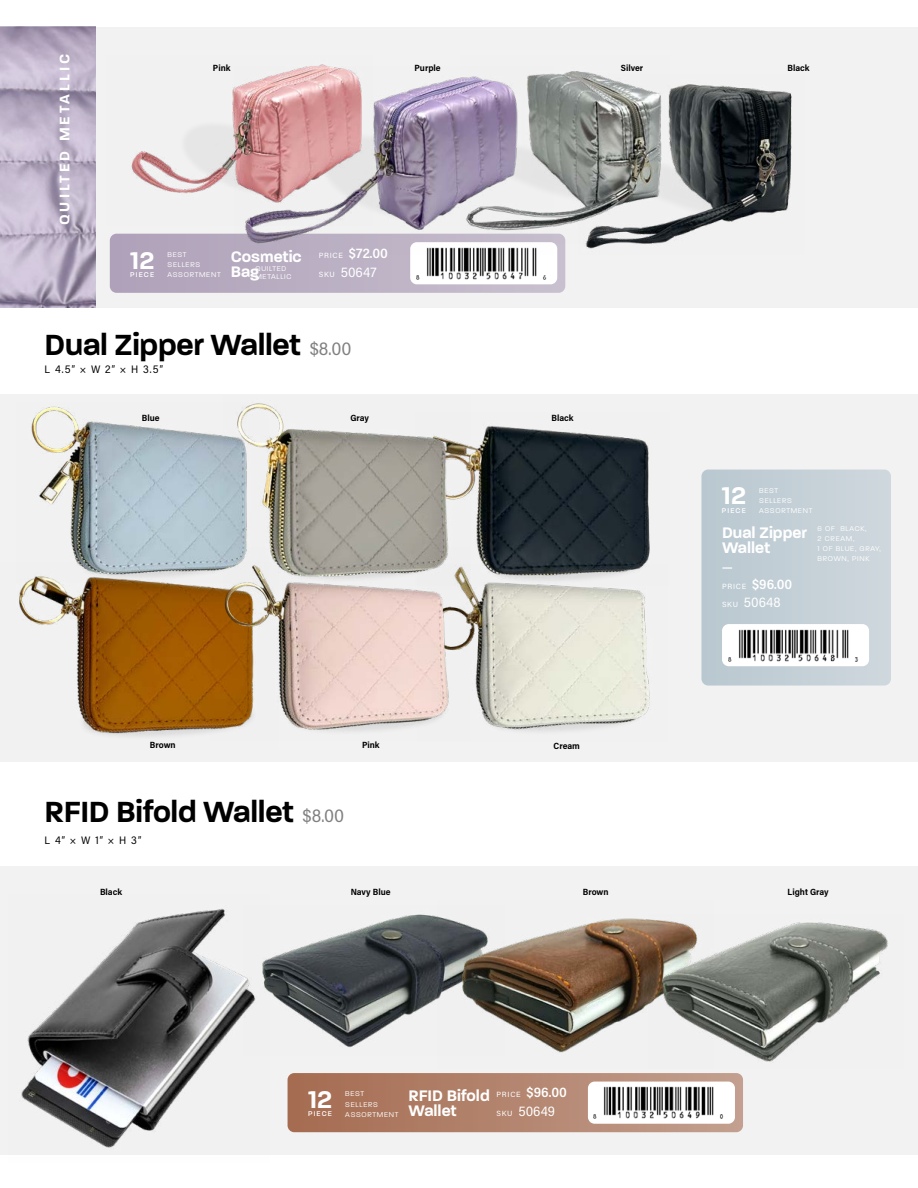
<style>
.page{position:relative;width:918px;height:1188px;background:#fff}
.page>*{position:absolute;margin:0;border:0;box-sizing:border-box;transform-origin:0 0}
.t1{font:600 31.5px "Paralucent";letter-spacing:-.01em;color:#000}
.t2{font:600 26.25px "Paralucent";color:#fff}
.t3{font:600 16.5px/15px "Paralucent";color:#fff}
.t4{font:600 15px "Paralucent";letter-spacing:.2em;color:#fff}
.t5{font:10.8px "Acumin Pro Semi Cond";color:#000}
.t6{font:700 9px "Acumin Pro Semi Cond";color:#000}
.t7{font:300 7.5px/10.2px "Paralucent";letter-spacing:.1em;color:#fff}
.t8{font:7.5px/18.8px "Acumin Pro";color:#fff}
.t9{font:500 7.5px "Paralucent";letter-spacing:.15em;color:#fff}
.s1{font-family:"Acumin Pro Semi Cond";font-weight:600;font-size:13.5px}
.s2{font-family:"Acumin Pro Semi Cond";font-size:13.5px}
.s3{font-family:"Acumin Pro Semi Cond";font-weight:400;font-size:18px;color:#808080}
</style>
<div class="page">
<div style="left:0;top:27px;width:918px;height:281px;background:#f2f2f2"></div>
<div style="left:0;top:866px;width:918px;height:289px;background:#f2f2f2"></div>
<img style="left:0;top:27px;width:95px;height:281px">
<div style="left:0;top:394px;width:918px;height:367px;background:#f2f2f2"></div>
<div style="left:288px;top:1073px;width:455px;height:59px;background:linear-gradient(to right,#a46a4e,#c6a696);border-radius:7px"></div>
<img style="left:588px;top:1082px;width:147px;height:42px">
<div style="left:110px;top:234px;width:455px;height:59px;background:linear-gradient(to right,#ad9fb8,#cdc5d3);border-radius:7px"></div>
<img style="left:410px;top:243px;width:147px;height:41px">
<div style="left:701px;top:470px;width:190px;height:216px;background:#c4cfd6;border-radius:7px"></div>
<img style="left:722px;top:624px;width:147px;height:42px">
<svg style="left:722px;top:567px;width:10px;height:2px"></svg>
<svg style="left:167px;top:233px;width:67px;height:5px"></svg>
<img style="left:234px;top:77px;width:320px;height:178px">
<img style="left:131px;top:64px;width:241px;height:161px">
<img style="left:461px;top:71px;width:136px;height:172px">
<img style="left:578px;top:75px;width:214px;height:174px">
<img style="left:19px;top:582px;width:191px;height:155px">
<img style="left:470px;top:586px;width:180px;height:146px">
<img style="left:210px;top:587px;width:260px;height:145px">
<img style="left:27px;top:406px;width:197px;height:176px">
<img style="left:470px;top:426px;width:180px;height:160px">
<img style="left:224px;top:403px;width:246px;height:187px">
<img style="left:21px;top:908px;width:223px;height:240px">
<img style="left:244px;top:914px;width:193px;height:134px">
<img style="left:437px;top:916px;width:212px;height:137px">
<img style="left:649px;top:919px;width:239px;height:143px">
<h3 class="t4" style="left:56px;top:225px;width:173px;rotate:-90deg">QUILTED METALLIC</h3>
<p class="t6" style="left:213px;top:61px;width:19px">Pink</p>
<p class="t6" style="left:415px;top:61px;width:28px">Purple</p>
<p class="t6" style="left:621px;top:61px;width:24px">Silver</p>
<p class="t6" style="left:788px;top:61px;width:24px">Black</p>
<h2 class="t2" style="left:130px;top:244px;width:26px">12</h2>
<p class="t9" style="left:130px;top:270px;width:25px">PIECE</p>
<p class="t7" style="left:168px;top:250px;width:55px">BEST<br>SELLERS<br>ASSORTMENT</p>
<h3 class="t3" style="left:231px;top:249px;width:72px">Cosmetic<br>Bag</h3>
<p class="t8" style="left:319px;top:246px;width:71px">PRICE <span class="s1">$72.00<br></span>SKU <span class="s2">50647</span></p>
<p class="t7" style="left:255px;top:265px;width:38px;line-height:7.5px">QUILTED<br>METALLIC</p>
<h1 class="t1" style="left:45px;top:326px;width:308px">Dual Zipper Wallet <span class="s3">$8.00</span></h1>
<h3 class="t5" style="left:45px;top:362px;width:120px">L 4.5” × W 2” × H 3.5”</h3>
<p class="t6" style="left:142px;top:411px;width:19px">Blue</p>
<p class="t6" style="left:350px;top:411px;width:20px">Gray</p>
<p class="t6" style="left:552px;top:411px;width:24px">Black</p>
<p class="t6" style="left:150px;top:739px;width:27px">Brown</p>
<p class="t6" style="left:362px;top:739px;width:19px">Pink</p>
<p class="t6" style="left:554px;top:739px;width:28px">Cream</p>
<h1 class="t1" style="left:45px;top:793px;width:301px">RFID Bifold Wallet <span class="s3">$8.00</span></h1>
<h3 class="t5" style="left:45px;top:833px;width:98px">L 4” × W 1” × H 3”</h3>
<h2 class="t2" style="left:722px;top:480px;width:26px">12</h2>
<p class="t9" style="left:722px;top:506px;width:25px">PIECE</p>
<h3 class="t3" style="left:722px;top:525px;width:87px">Dual Zipper<br>Wallet</h3>
<p class="t8" style="left:722px;top:576px;width:72px">PRICE <span class="s1">$96.00<br></span>SKU <span class="s2">50648</span></p>
<p class="t7" style="left:759px;top:485px;width:55px">BEST<br>SELLERS<br>ASSORTMENT</p>
<p class="t7" style="left:818px;top:524px;width:65px">6 OF BLACK,<br>2 CREAM,<br>1 OF BLUE, GRAY,<br>BROWN, PINK</p>
<p class="t6" style="left:100px;top:885px;width:24px">Black</p>
<p class="t6" style="left:351px;top:886px;width:41px">Navy Blue</p>
<p class="t6" style="left:583px;top:886px;width:27px">Brown</p>
<p class="t6" style="left:788px;top:886px;width:43px">Light Gray</p>
<h2 class="t2" style="left:308px;top:1084px;width:26px">12</h2>
<p class="t9" style="left:308px;top:1109px;width:25px">PIECE</p>
<p class="t7" style="left:345px;top:1089px;width:55px">BEST<br>SELLERS<br>ASSORTMENT</p>
<h3 class="t3" style="left:409px;top:1088px;width:83px">RFID Bifold<br>Wallet</h3>
<p class="t8" style="left:497px;top:1085px;width:72px">PRICE <span class="s1">$96.00<br></span>SKU <span class="s2">50649</span></p>
</div>
